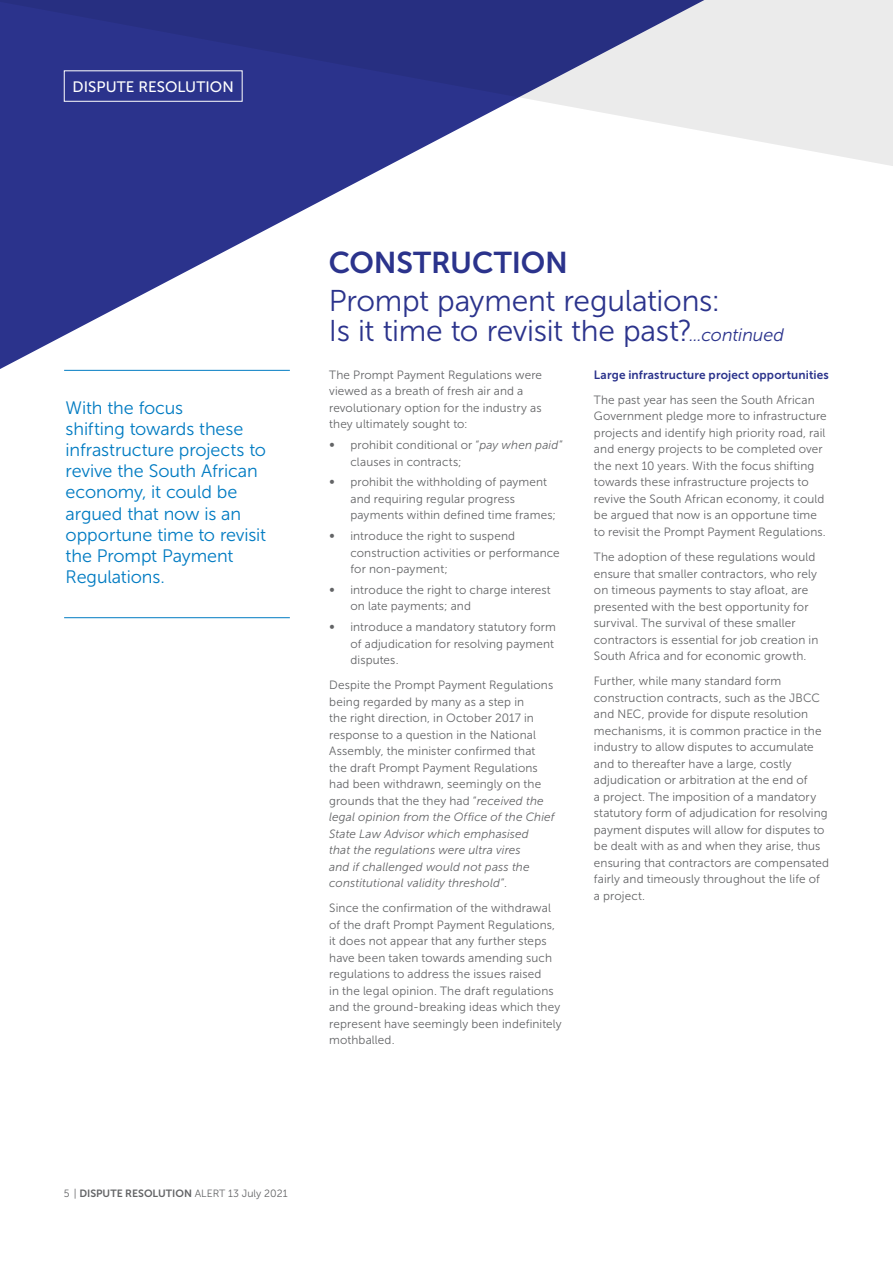
<style>
.page{position:relative;width:893px;height:1263px;background:#fff}
.page>*{position:absolute;margin:0;border:0;box-sizing:border-box;transform-origin:0 0}
.t1{font:30px/30px "Museo Sans 300";letter-spacing:-.01em;color:#2b338c}
.t2{font:30px "Museo Sans 700";letter-spacing:-.005em;color:#2b338c}
.t3{font:18px/21px "Museo Sans 300";letter-spacing:-.005em;color:#007bc2}
.t4{font:15.15px "Museo Sans 500";letter-spacing:.005em;color:#fff}
.t5{font:12px/16.5px "Museo Sans 300";letter-spacing:.01em;color:#636466}
.t6{font:12px "Museo Sans 700";letter-spacing:.01em;color:#2b338c}
.t7{font:10.5px "Museo Sans 300";color:#636466}
.s1{font-style:italic;font-size:18px}
.s2{font-style:italic}
.s3{font-family:"Museo Sans 700"}
</style>
<div class="page">
<svg style="left:0;top:188px;width:346px;height:181px"></svg>
<svg style="left:0;top:0;width:893px;height:188px"></svg>
<hr style="left:64px;top:370px;width:226px;height:1px;background:#007bc2">
<hr style="left:64px;top:617px;width:226px;height:1px;background:#007bc2">
<div style="left:64px;top:70px;width:179px;height:32px;border:1px solid #fff"></div>
<p class="t4" style="left:73px;top:78px;width:163px">DISPUTE RESOLUTION</p>
<h2 class="t3" style="left:66px;top:398px;width:202px">With the focus<br>shifting towards these infrastructure projects to revive the South African economy, it could be argued that now is an opportune time to revisit the Prompt Payment<br>Regulations.</h2>
<h1 class="t2" style="left:329px;top:246px;width:240px">CONSTRUCTION</h1>
<h1 class="t1" style="left:329px;top:286px;width:457px">Prompt payment regulations:<br>Is it time to revisit the past?<span class="s1">...continued</span></h1>
<p class="t5" style="left:329px;top:367px;width:214px">The Prompt Payment Regulations were viewed as a breath of fresh air and a revolutionary option for the industry as they ultimately sought to:</p>
<p class="t5" style="left:329px;top:437px;width:7px">∞</p>
<p class="t5" style="left:350px;top:437px;width:214px">prohibit conditional or “<span class="s2">pay when paid</span>” clauses in contracts;</p>
<p class="t5" style="left:329px;top:474px;width:7px">∞</p>
<p class="t5" style="left:350px;top:474px;width:207px">prohibit the withholding of payment and requiring regular progress payments within defined time frames;</p>
<p class="t5" style="left:329px;top:528px;width:7px">∞</p>
<p class="t5" style="left:350px;top:528px;width:211px">introduce the right to suspend construction activities or performance for non-payment;</p>
<p class="t5" style="left:329px;top:582px;width:7px">∞</p>
<p class="t5" style="left:350px;top:582px;width:202px">introduce the right to charge interest on late payments; and</p>
<p class="t5" style="left:329px;top:619px;width:7px">∞</p>
<p class="t5" style="left:350px;top:619px;width:207px">introduce a mandatory statutory form of adjudication for resolving payment disputes.</p>
<p class="t5" style="left:329px;top:677px;width:227px">Despite the Prompt Payment Regulations being regarded by many as a step in<br>the right direction, in October 2017 in response to a question in the National Assembly, the minister confirmed that the draft Prompt Payment Regulations had been withdrawn, seemingly on the grounds that the they had “<span class="s2">received the legal opinion from the Office of the Chief State Law Advisor which emphasised<br>that the regulations were ultra vires<br>and if challenged would not pass the constitutional validity threshold</span>”.</p>
<p class="t5" style="left:329px;top:900px;width:234px">Since the confirmation of the withdrawal of the draft Prompt Payment Regulations, it does not appear that any further steps have been taken towards amending such regulations to address the issues raised<br>in the legal opinion. The draft regulations and the ground-breaking ideas which they represent have seemingly been indefinitely mothballed.</p>
<p class="t6" style="left:594px;top:368px;width:236px">Large infrastructure project opportunities</p>
<p class="t5" style="left:594px;top:392px;width:234px">The past year has seen the South African Government pledge more to infrastructure projects and identify high priority road, rail and energy projects to be completed over the next 10 years. With the focus shifting towards these infrastructure projects to revive the South African economy, it could be argued that now is an opportune time to revisit the Prompt Payment Regulations.</p>
<p class="t5" style="left:594px;top:549px;width:226px">The adoption of these regulations would ensure that smaller contractors, who rely on timeous payments to stay afloat, are presented with the best opportunity for survival. The survival of these smaller contractors is essential for job creation in South Africa and for economic growth.</p>
<p class="t5" style="left:594px;top:673px;width:237px">Further, while many standard form construction contracts, such as the JBCC and NEC, provide for dispute resolution mechanisms, it is common practice in the industry to allow disputes to accumulate and to thereafter have a large, costly adjudication or arbitration at the end of<br>a project. The imposition of a mandatory statutory form of adjudication for resolving payment disputes will allow for disputes to be dealt with as and when they arise, thus ensuring that contractors are compensated fairly and timeously throughout the life of<br>a project.</p>
<p class="t7" style="left:64px;top:1188px;width:225px">5 | <span class="s3">DISPUTE RESOLUTION</span> ALERT 13 July 2021</p>
</div>
